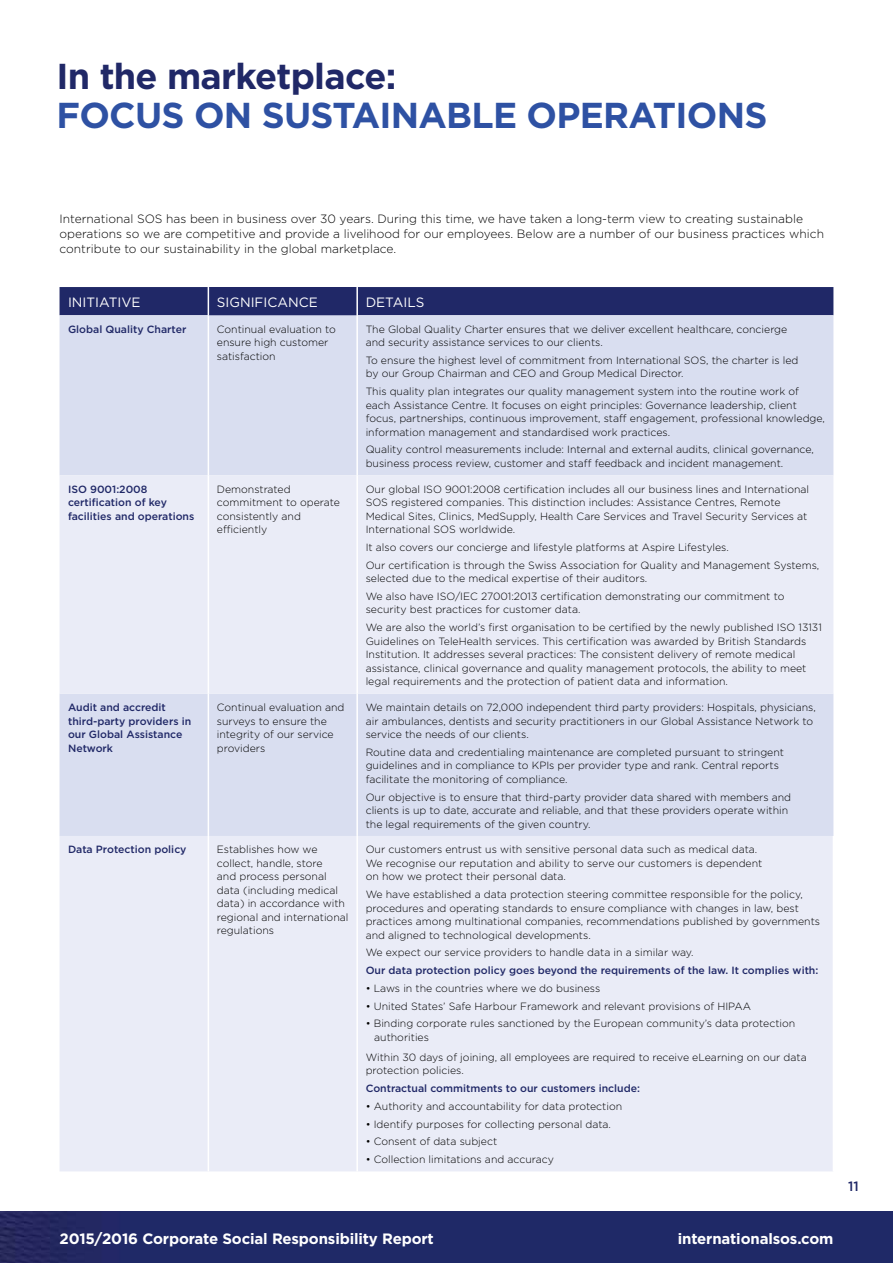
<style>
.page{position:relative;width:893px;height:1263px;background:#fff}
.page>*{position:absolute;margin:0;border:0;box-sizing:border-box;transform-origin:0 0}
.t1{font:700 36px "Gotham";letter-spacing:-.02em;color:#2e51a3}
.t2{font:700 36px "Gotham";letter-spacing:-.02em;color:#202867}
.t3{font:700 15px "Gotham";letter-spacing:-.01em;color:#fff}
.t4{font:13.5px "Gotham HTF";color:#fff}
.t5{font:500 13.5px "Gotham";color:#202867}
.t6{font:300 12px/15px "Gotham";color:#000}
.t7{font:300 10.5px/13.5px "Gotham";color:#000}
.t8{font:500 10.5px/13.5px "Gotham";color:#202867}
</style>
<div class="page">
<div style="left:0;top:1212px;width:893px;height:51px;background:#1f2967"></div>
<div style="left:60px;top:315px;width:773px;height:160px;background:#d9def0"></div>
<svg style="left:60px;top:475px;width:773px;height:696px;background:#e6e9f5"></svg>
<hr style="left:208px;top:315px;width:1px;height:160px;background:#fff">
<hr style="left:356px;top:315px;width:2px;height:160px;background:#fff">
<hr style="left:208px;top:475px;width:1px;height:219px;background:#fff">
<hr style="left:356px;top:475px;width:2px;height:219px;background:#fff">
<hr style="left:208px;top:694px;width:1px;height:142px;background:#fff">
<hr style="left:356px;top:694px;width:2px;height:142px;background:#fff">
<div style="left:60px;top:287px;width:773px;height:28px;background:#202867"></div>
<hr style="left:356px;top:287px;width:2px;height:28px;background:#fff">
<hr style="left:208px;top:836px;width:1px;height:335px;background:#fff">
<hr style="left:356px;top:836px;width:2px;height:335px;background:#fff">
<h1 class="t2" style="left:57px;top:56px;width:341px">I n the marketplace:</h1>
<h1 class="t1" style="left:57px;top:95px;width:708px">focus on sustainable operations</h1>
<p class="t6" style="left:60px;top:211px;width:766px">International SOS has been in business over 30 years. During this time, we have taken a long-term view to creating sustainable operations so we are competitive and provide a livelihood for our employees. Below are a number of our business practices which contribute to our sustainability in the global marketplace.</p>
<p class="t4" style="left:68px;top:294px;width:13px">INITIATIVE</p>
<p class="t4" style="left:217px;top:294px;width:18px">SIGNIFICANCE</p>
<p class="t4" style="left:366px;top:294px;width:20px">DETAILS</p>
<p class="t8" style="left:68px;top:322px;width:120px">Global Quality Charter</p>
<p class="t7" style="left:217px;top:322px;width:120px">Continual evaluation to ensure high customer satisfaction</p>
<p class="t7" style="left:366px;top:322px;width:423px">The Global Quality Charter ensures that we deliver excellent healthcare, concierge and security assistance services to our clients.</p>
<p class="t7" style="left:366px;top:353px;width:434px">To ensure the highest level of commitment from International SOS, the charter is led by our Group Chairman and CEO and Group Medical Director.</p>
<p class="t7" style="left:366px;top:384px;width:461px">This quality plan integrates our quality management system into the routine work of each Assistance Centre. It focuses on eight principles: Governance leadership, client focus, partnerships, continuous improvement, staff engagement, professional knowledge, information management and standardised work practices.</p>
<p class="t7" style="left:366px;top:443px;width:450px">Quality control measurements include: Internal and external audits, clinical governance, business process review, customer and staff feedback and incident management.</p>
<p class="t8" style="left:68px;top:482px;width:128px">ISO 9001:2008 certification of key facilities and operations</p>
<p class="t7" style="left:217px;top:482px;width:125px">Demonstrated commitment to operate consistently and efficiently</p>
<p class="t7" style="left:366px;top:482px;width:445px">Our global ISO 9001:2008 certification includes all our business lines and International SOS registered companies. This distinction includes: Assistance Centres, Remote Medical Sites, Clinics, MedSupply, Health Care Services and Travel Security Services at International SOS worldwide.</p>
<p class="t7" style="left:366px;top:538px;width:455px;line-height:17.7px">It also covers our concierge and lifestyle platforms at Aspire Lifestyles.<br>Our certification is through the Swiss Association for Quality and Management Systems,</p>
<p class="t7" style="left:366px;top:569px;width:420px;line-height:17.7px">selected due to the medical expertise of their auditors.<br>We also have ISO/IEC 27001:2013 certification demonstrating our commitment to</p>
<p class="t7" style="left:366px;top:601px;width:458px;line-height:17.7px">security best practices for customer data.<br>We are also the world’s first organisation to be certified by the newly published ISO 13131</p>
<p class="t7" style="left:366px;top:634px;width:442px">Guidelines on TeleHealth services. This certification was awarded by British Standards Institution. It addresses several practices: The consistent delivery of remote medical assistance, clinical governance and quality management protocols, the ability to meet legal requirements and the protection of patient data and information.</p>
<p class="t8" style="left:68px;top:700px;width:125px">Audit and accredit third-party providers in our Global Assistance<br>Network</p>
<p class="t7" style="left:217px;top:700px;width:129px">Continual evaluation and surveys to ensure the integrity of our service providers</p>
<p class="t7" style="left:366px;top:700px;width:452px">We maintain details on 72,000 independent third party providers: Hospitals, physicians, air ambulances, dentists and security practitioners in our Global Assistance Network to service the needs of our clients.</p>
<p class="t7" style="left:366px;top:745px;width:420px">Routine data and credentialing maintenance are completed pursuant to stringent guidelines and in compliance to KPIs per provider type and rank. Central reports facilitate the monitoring of compliance.</p>
<p class="t7" style="left:366px;top:790px;width:427px">Our objective is to ensure that third-party provider data shared with members and clients is up to date, accurate and reliable, and that these providers operate within the legal requirements of the given country.</p>
<p class="t8" style="left:68px;top:843px;width:120px">Data Protection policy</p>
<p class="t7" style="left:217px;top:843px;width:133px">Establishes how we collect, handle, store<br>and process personal data (including medical data) in accordance with regional and international regulations</p>
<p class="t7" style="left:366px;top:843px;width:398px">Our customers entrust us with sensitive personal data such as medical data.<br>We recognise our reputation and ability to serve our customers is dependent on how we protect their personal data.</p>
<p class="t7" style="left:366px;top:887px;width:456px">We have established a data protection steering committee responsible for the policy, procedures and operating standards to ensure compliance with changes in law, best practices among multinational companies, recommendations published by governments and aligned to technological developments.</p>
<p class="t7" style="left:366px;top:946px;width:329px">We expect our service providers to handle data in a similar way.</p>
<p class="t8" style="left:366px;top:963px;width:454px">Our data protection policy goes beyond the requirements of the law. It complies with:</p>
<p class="t7" style="left:366px;top:981px;width:236px">• Laws in the countries where we do business</p>
<p class="t7" style="left:366px;top:999px;width:387px">• United States’ Safe Harbour Framework and relevant provisions of HIPAA</p>
<p class="t7" style="left:374px;top:1017px;width:423px;text-indent:-9px">• Binding corporate rules sanctioned by the European community’s data protection authorities</p>
<p class="t7" style="left:366px;top:1050px;width:442px">Within 30 days of joining, all employees are required to receive eLearning on our data protection policies.</p>
<p class="t8" style="left:366px;top:1081px;width:276px">Contractual commitments to our customers include:</p>
<p class="t7" style="left:366px;top:1099px;width:258px">• Authority and accountability for data protection</p>
<p class="t7" style="left:366px;top:1117px;width:247px">• Identify purposes for collecting personal data.</p>
<p class="t7" style="left:366px;top:1135px;width:133px">• Consent of data subject</p>
<p class="t7" style="left:366px;top:1152px;width:190px">• Collection limitations and accuracy</p>
<p class="t5" style="left:848px;top:1179px;width:12px">11</p>
<h2 class="t3" style="left:60px;top:1230px;width:376px">2015/2016 Corporate Social Responsibility Report</h2>
<h2 class="t3" style="left:678px;top:1230px;width:157px">internationalsos.com</h2>
</div>
